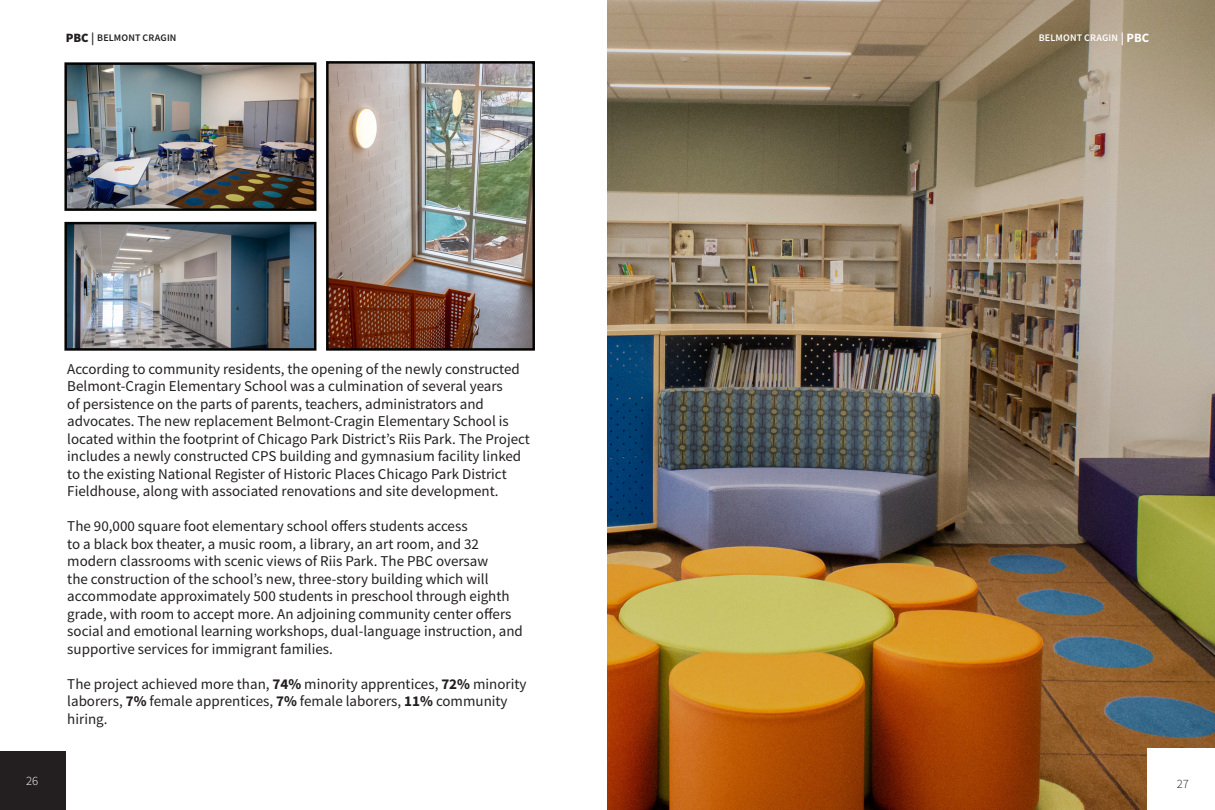
<style>
.page{position:relative;width:1215px;height:810px;background:#fff}
.page>*{position:absolute;margin:0;border:0;box-sizing:border-box;transform-origin:0 0}
.t1{font:15px/17.5px "Source Sans Pro";color:#231f20}
.t2{font:700 12.75px "Source Sans Pro";color:#fff}
.t3{font:900 12.75px "Source Sans Pro";color:#231f20}
.t4{font:300 12.75px "Source Sans Pro";color:#fff}
.t5{font:300 12.75px "Source Sans Pro";color:#231f20}
.t6{font:600 10px "Source Sans Pro";letter-spacing:.015em;color:#231f20}
.t7{font:600 10px "Source Sans Pro";letter-spacing:.015em;color:#fff}
.s1{font-weight:600}
.s2{font-weight:700}
</style>
<div class="page">
<img style="left:608px;top:0;width:607px;height:810px">
<div style="left:1147px;top:748px;width:68px;height:62px;background:#fff"></div>
<div style="left:0;top:751px;width:66px;height:59px;background:#231f20"></div>
<img style="left:67px;top:65px;width:246px;height:143px">
<div style="left:64px;top:62px;width:252px;height:149px;border:2px solid #040503"></div>
<img style="left:329px;top:64px;width:203px;height:284px">
<div style="left:326px;top:61px;width:209px;height:290px;border:2px solid #040503"></div>
<img style="left:67px;top:225px;width:246px;height:123px">
<div style="left:64px;top:222px;width:252px;height:129px;border:2px solid #040503"></div>
<p class="t3" style="left:66px;top:29px;width:30px">PBC <span class="s1">|</span></p>
<p class="t2" style="left:1121px;top:29px;width:30px"><span class="s1">|</span> PBC</p>
<p class="t6" style="left:97px;top:31px;width:81px">BELMONT CRAGIN</p>
<p class="t7" style="left:1039px;top:31px;width:81px">BELMONT CRAGIN</p>
<p class="t1" style="left:67px;top:360px;width:464px">According to community residents, the opening of the newly constructed Belmont-Cragin Elementary School was a culmination of several years<br>of persistence on the parts of parents, teachers, administrators and advocates. The new replacement Belmont-Cragin Elementary School is located within the footprint of Chicago Park District’s Riis Park. The Project includes a newly constructed CPS building and gymnasium facility linked to the existing National Register of Historic Places Chicago Park District Fieldhouse, along with associated renovations and site development.</p>
<p class="t1" style="left:67px;top:517px;width:457px">The 90,000 square foot elementary school offers students access<br>to a black box theater, a music room, a library, an art room, and 32 modern classrooms with scenic views of Riis Park. The PBC oversaw<br>the construction of the school’s new, three-story building which will accommodate approximately 500 students in preschool through eighth grade, with room to accept more. An adjoining community center offers social and emotional learning workshops, dual-language instruction, and supportive services for immigrant families.</p>
<p class="t1" style="left:67px;top:675px;width:461px">The project achieved more than, <span class="s2">74%</span> minority apprentices, <span class="s2">72%</span> minority laborers, <span class="s2">7%</span> female apprentices, <span class="s2">7%</span> female laborers, <span class="s2">11%</span> community hiring.</p>
<p class="t4" style="left:26px;top:773px;width:14px">26</p>
<p class="t5" style="left:1177px;top:776px;width:14px">27</p>
</div>
